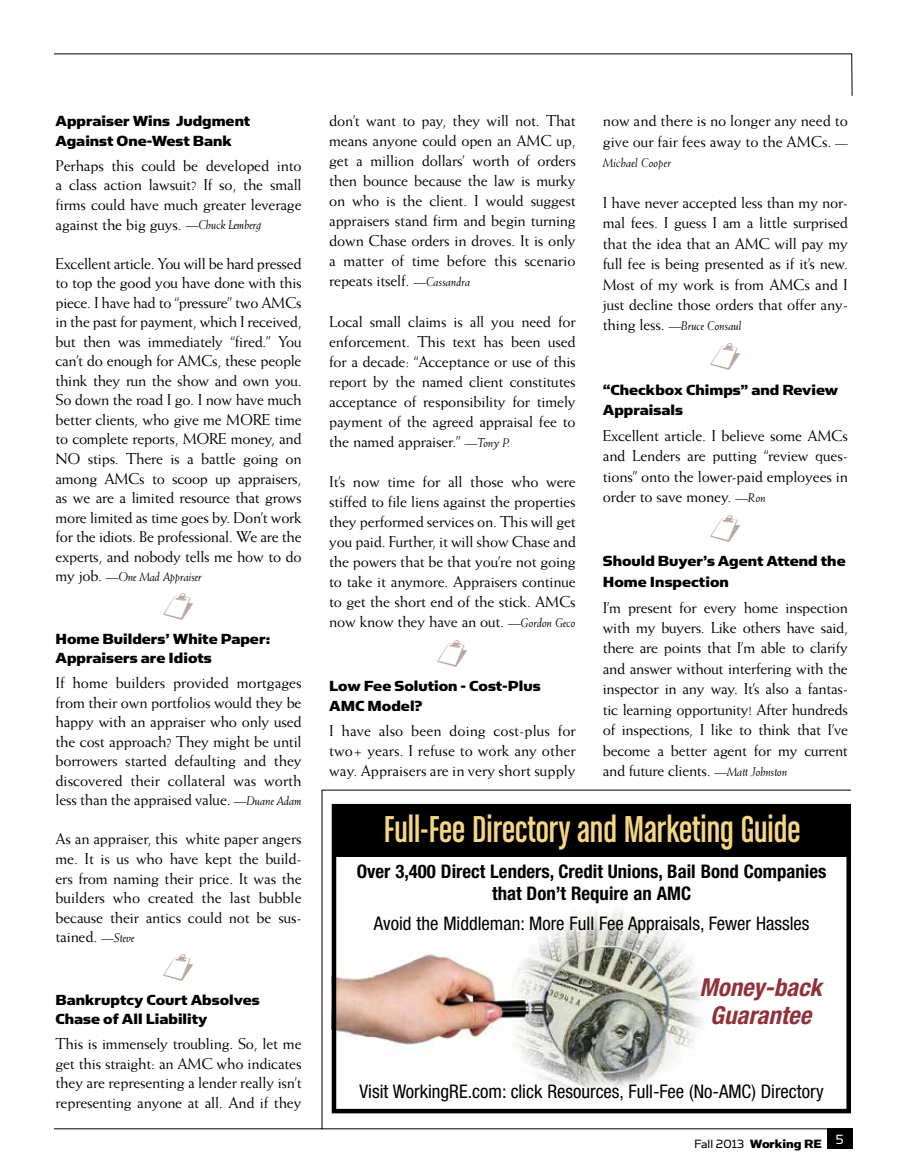
<style>
.page{position:relative;width:905px;height:1176px;background:#fff}
.page>*{position:absolute;margin:0;border:0;box-sizing:border-box;transform-origin:0 0}
.t1{font:39.75px "Chalet Comprime Cologne Sixty";color:#f5d684}
.t2{font:italic 700 condensed 24.75px/27.8px "Helvetica Neue";color:#913138;text-align:center}
.t3{font:condensed 18.75px "Helvetica Neue";color:#000}
.t4{font:700 condensed 18.75px/21.8px "Helvetica Neue";color:#000;text-align:center}
.t5{font:16.5px/19.5px "Simian Text Chimpanzee";color:#000}
.t6{font:15.75px/19.5px "Weiss";letter-spacing:-.015em;color:#000;text-align:justify}
.t7{font:13.5px "Simian Text Chimpanzee";color:#000}
.t8{font:italic 12.75px "Weiss";letter-spacing:-.015em;color:#000}
.s1{font-style:italic;font-size:12.75px}
.s2{font-style:normal;font-size:15.75px}
.s3{font-family:"Simian Text Orangutan"}
</style>
<div class="page">
<hr style="left:54px;top:1128px;width:798px;height:1px;background:#000">
<div style="left:827px;top:1128px;width:25px;height:20px;background:#000"></div>
<svg style="left:54px;top:53px;width:798px;height:43px"></svg>
<svg style="left:321px;top:789px;width:530px;height:340px"></svg>
<p class="t5" style="left:56px;top:111px;width:196px">Appraiser Wins Judgment<br>Against One-West Bank</p>
<p class="t6" style="left:56px;top:155px;width:247px">Perhaps this could be developed into a class action lawsuit? If so, the small firms could have much greater leverage against the big guys. <span class="s1">—Chuck Lemberg</span></p>
<p class="t6" style="left:56px;top:253px;width:248px">Excellent article. You will be hard pressed to top the good you have done with this piece. I have had to “pressure” two AMCs in the past for payment, which I received, but then was immediately “fired.” You can’t do enough for AMCs, these people think they run the show and own you.<br>So down the road I go. I now have much better clients, who give me MORE time to complete reports, MORE money, and NO stips. There is a battle going on among AMCs to scoop up appraisers, as we are a limited resource that grows more limited as time goes by. Don’t work for the idiots. Be professional. We are the experts, and nobody tells me how to do</p>
<p class="t8" style="left:56px;top:569px;width:148px"><span class="s2">my job.</span> —One Mad Appraiser</p>
<p class="t5" style="left:56px;top:628px;width:216px">Home Builders’ White Paper:<br>Appraisers are Idiots</p>
<p class="t6" style="left:56px;top:672px;width:248px">If home builders provided mortgages from their own portfolios would they be happy with an appraiser who only used the cost approach? They might be until borrowers started defaulting and they discovered their collateral was worth less than the appraised value. <span class="s1">—Duane Adam</span></p>
<p class="t6" style="left:56px;top:828px;width:248px">As an appraiser, this white paper angers me. It is us who have kept the build&shy;ers from naming their price. It was the builders who created the last bubble because their antics could not be sus&shy;tained. <span class="s1">—Steve</span></p>
<p class="t5" style="left:56px;top:988px;width:206px">Bankruptcy Court Absolves<br>Chase of All Liability</p>
<p class="t6" style="left:56px;top:1033px;width:248px">This is immensely troubling. So, let me get this straight: an AMC who indicates they are representing a lender really isn’t representing anyone at all. And if they</p>
<p class="t6" style="left:329px;top:111px;width:248px;line-height:20px">don’t want to pay, they will not. That means anyone could open an AMC up, get a million dollars’ worth of orders then bounce because the law is murky on who is the client. I would suggest appraisers stand firm and begin turning down Chase orders in droves. It is only a matter of time before this scenario repeats itself. <span class="s1">—Cassandra</span></p>
<p class="t6" style="left:329px;top:311px;width:248px;line-height:20px">Local small claims is all you need for enforcement. This text has been used for a decade: “Acceptance or use of this report by the named client constitutes acceptance of responsibility for timely payment of the agreed appraisal fee to the named appraiser.” <span class="s1">—Tony P.</span></p>
<p class="t6" style="left:329px;top:471px;width:248px;line-height:20px">It’s now time for all those who were stiffed to file liens against the properties they performed services on. This will get you paid. Further, it will show Chase and the powers that be that you’re not going to take it anymore. Appraisers continue to get the short end of the stick. AMCs now know they have an out. <span class="s1">—Gordon Geco</span></p>
<p class="t5" style="left:329px;top:674px;width:213px;line-height:20.1px">Low Fee Solution - Cost-Plus<br>AMC Model?</p>
<p class="t6" style="left:329px;top:720px;width:248px;line-height:20px">I have also been doing cost-plus for two+ years. I refuse to work any other way. Appraisers are in very short supply</p>
<p class="t6" style="left:602px;top:110px;width:247px;line-height:20.4px">now and there is no longer any need to give our fair fees away to the AMCs. <span class="s1">—</span></p>
<p class="t8" style="left:602px;top:155px;width:70px">Michael Cooper</p>
<p class="t6" style="left:603px;top:192px;width:247px;line-height:20.4px">I have never accepted less than my nor&shy;mal fees. I guess I am a little surprised that the idea that an AMC will pay my full fee is being presented as if it’s new.<br>Most of my work is from AMCs and I just decline those orders that offer any-</p>
<p class="t8" style="left:603px;top:318px;width:140px"><span class="s2">thing less.</span> —Bruce Consaul</p>
<p class="t5" style="left:603px;top:379px;width:237px;line-height:20.4px">“Checkbox Chimps” and Review<br>Appraisals</p>
<p class="t6" style="left:603px;top:425px;width:247px;line-height:20.4px">Excellent article. I believe some AMCs and Lenders are putting “review ques&shy;tions” onto the lower-paid employees in order to save money. <span class="s1">—Ron</span></p>
<p class="t5" style="left:603px;top:550px;width:244px;line-height:20.4px">Should Buyer’s Agent Attend the<br>Home Inspection</p>
<p class="t6" style="left:603px;top:596px;width:247px;line-height:20.4px">I’m present for every home inspection with my buyers. Like others have said, there are points that I’m able to clarify and answer without interfering with the inspector in any way. It’s also a fantas&shy;tic learning opportunity! After hundreds of inspections, I like to think that I’ve become a better agent for my current and future clients. <span class="s1">—Matt Johnston</span></p>
<h1 class="t1" style="left:384px;top:807px;width:418px">Full-Fee Directory and Marketing Guide</h1>
<p class="t4" style="left:357px;top:859px;width:471px">Over 3,400 Direct Lenders, Credit Unions, Bail Bond Companies that Don’t Require an AMC</p>
<p class="t3" style="left:374px;top:912px;width:437px">Avoid the Middleman: More Full Fee Appraisals, Fewer Hassles</p>
<h2 class="t2" style="left:699px;top:972px;width:124px">Money-back<br>Guarantee</h2>
<p class="t3" style="left:359px;top:1079px;width:465px">Visit WorkingRE.com: click Resources, Full-Fee (No-AMC) Directory</p>
<p class="t7" style="left:694px;top:1135px;width:151px"><span class="s3">Fall 2013</span> Working RE <sup>5</sup></p>
</div>
